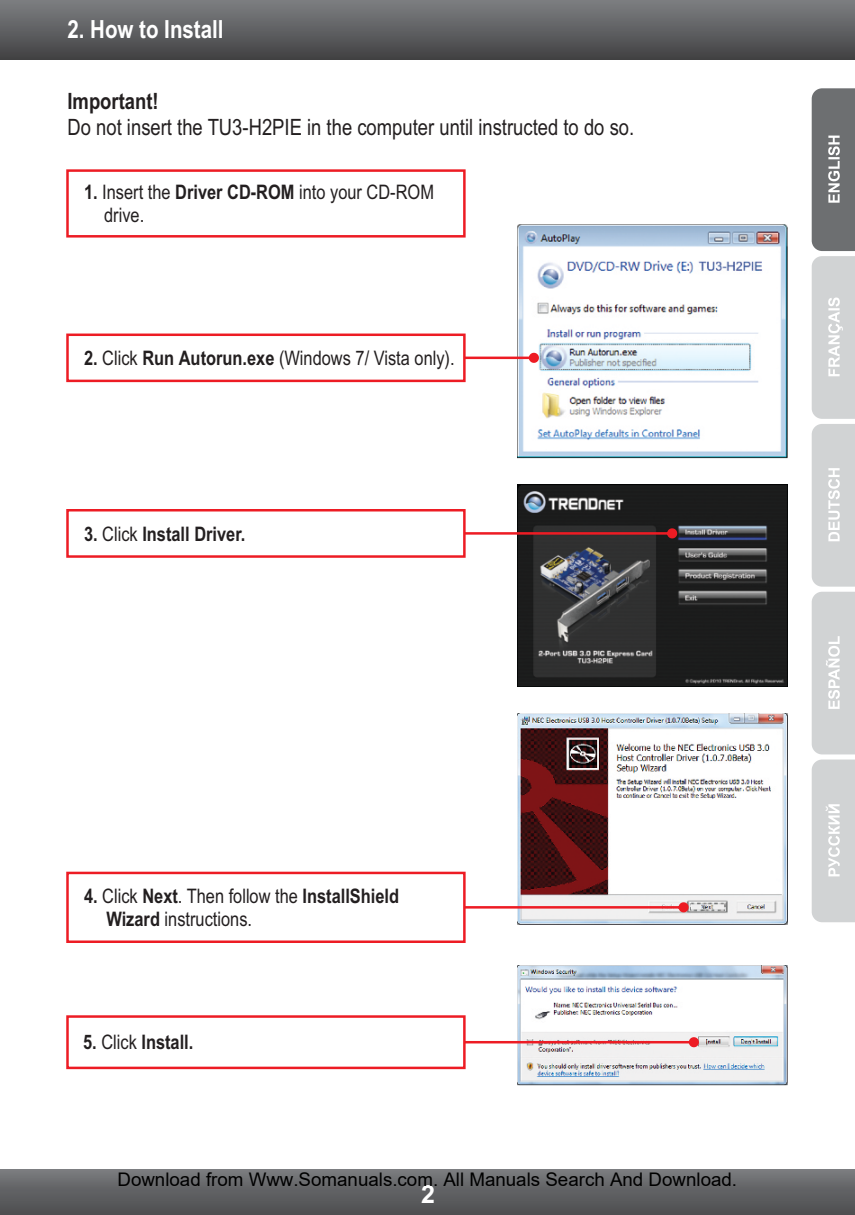
<style>
.page{position:relative;width:855px;height:1215px;background:#fff}
.page>*{position:absolute;margin:0;border:0;box-sizing:border-box;transform-origin:0 0}
.t1{font:700 25px "Arial Narrow";color:#fff}
.t2{font:700 25px "Arial";color:#fff}
.t3{font:22.5px "Arial Narrow";color:#231f20}
.t4{font:700 22.5px "Arial Narrow";color:#231f20}
.t5{font:20px/22.8px "Arial Narrow";color:#231f20}
.t6{font:700 20px "Arial Narrow";color:#231f20}
.t7{font:18.75px "Arial";color:#000}
.s1{font-weight:700}
.s2{font-weight:400}
</style>
<div class="page">
<svg style="left:812px;top:88px;width:43px;height:666px;background:#bdbfc0"></svg>
<svg style="left:812px;top:760px;width:43px;height:162px;background:#d3d5d6"></svg>
<div style="left:0;top:0;width:855px;height:59px;background:linear-gradient(to bottom,#7d7f82,#434244)"></div>
<div style="left:0;top:1170px;width:855px;height:45px;background:linear-gradient(to bottom,#77797c,#4b4c4e)"></div>
<img style="left:518px;top:965px;width:270px;height:120px">
<svg style="left:66px;top:169px;width:400px;height:69px"></svg>
<img style="left:518px;top:224px;width:270px;height:234px">
<svg style="left:66px;top:1014px;width:633px;height:56px"></svg>
<svg style="left:66px;top:332px;width:473px;height:51px"></svg>
<img style="left:518px;top:714px;width:270px;height:211px">
<svg style="left:66px;top:870px;width:623px;height:73px"></svg>
<img style="left:518px;top:484px;width:270px;height:203px">
<svg style="left:66px;top:508px;width:611px;height:51px"></svg>
<p class="t1" style="left:68px;top:19px;width:158px">2. How to Install</p>
<p class="t4" style="left:68px;top:93px;width:93px">Important!</p>
<p class="t3" style="left:68px;top:118px;width:568px">Do not insert the TU3-H2PIE in the computer until instructed to do so.</p>
<p class="t5" style="left:104px;top:183px;width:331px;text-indent:-20px"><span class="s1">1.</span> Insert the <span class="s1">Driver CD-ROM</span> into your CD-ROM drive.</p>
<p class="t5" style="left:84px;top:348px;width:372px"><span class="s1">2.</span> Click <span class="s1">Run Autorun.exe</span> (Windows 7/ Vista only).</p>
<p class="t6" style="left:84px;top:526px;width:163px">3. <span class="s2">Click</span> Install Driver.</p>
<p class="t5" style="left:106px;top:887px;width:294px;text-indent:-22px"><span class="s1">4.</span> Click <span class="s1">Next</span>. Then follow the <span class="s1">InstallShield<br>Wizard</span> instructions.</p>
<p class="t6" style="left:83px;top:1035px;width:112px">5. <span class="s2">Click</span> Install.</p>
<p class="t7" style="left:117px;top:1169px;width:621px">Download from Www.Somanuals.com. All Manuals Search And Download.</p>
<p class="t2" style="left:421px;top:1185px;width:15px">2</p>
</div>
